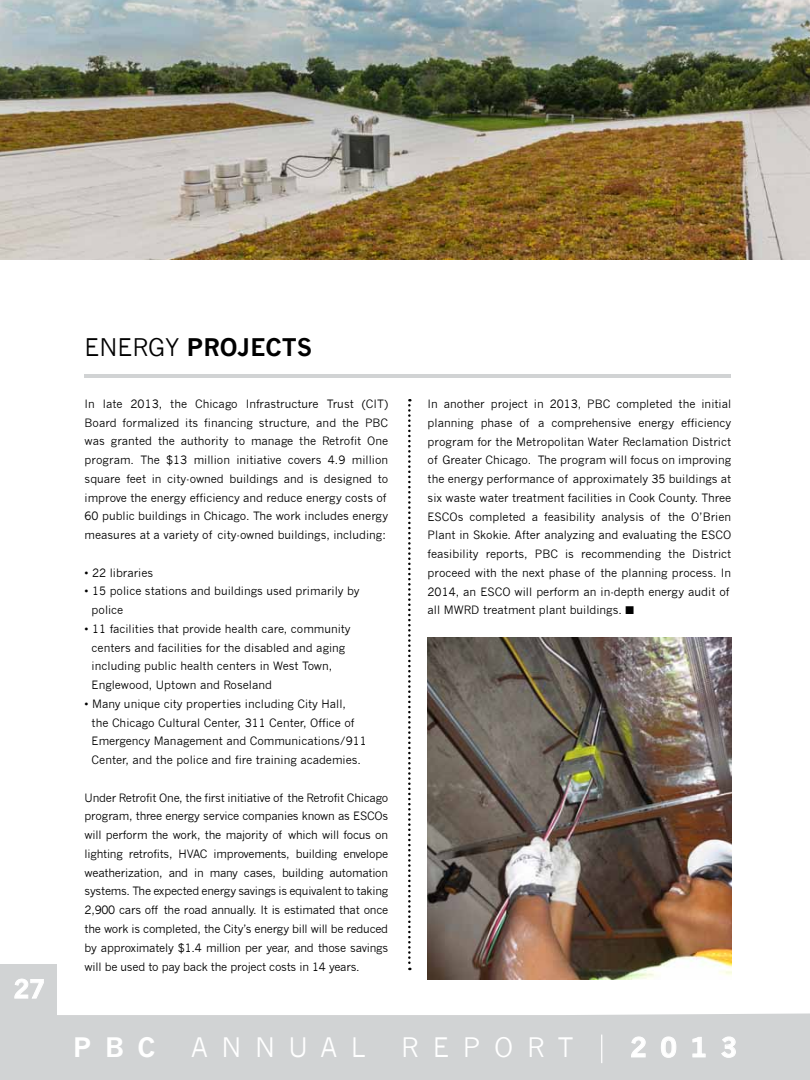
<style>
.page{position:relative;width:810px;height:1080px;background:#fff}
.page>*{position:absolute;margin:0;border:0;box-sizing:border-box;transform-origin:0 0}
.t1{font:26.25px "News Gothic";letter-spacing:.52em;color:#fff}
.t2{font:700 26.25px "News Gothic";letter-spacing:.52em;color:#fff}
.t3{font:700 25px "News Gothic";color:#fff}
.t4{font:700 23.75px "News Gothic";color:#000}
.t5{font:11.25px/18.8px "News Gothic";color:#000}
.s1{font-weight:400}
</style>
<div class="page">
<img style="left:0;top:0;width:810px;height:259px">
<div style="left:0;top:1013px;width:810px;height:67px;background:#d1d3d4"></div>
<hr style="left:85px;top:374px;width:646px;height:3px;background:#d1d3d4">
<svg style="left:631px;top:1037px;width:14px;height:20px"></svg>
<svg style="left:661px;top:1037px;width:15px;height:21px"></svg>
<svg style="left:693px;top:1037px;width:12px;height:20px"></svg>
<svg style="left:721px;top:1037px;width:15px;height:21px"></svg>
<svg style="left:601px;top:1035px;width:1px;height:28px"></svg>
<svg style="left:408px;top:399px;width:3px;height:571px"></svg>
<div style="left:0;top:964px;width:56px;height:57px;background:#d1d3d4"></div>
<svg style="left:15px;top:979px;width:29px;height:19px"></svg>
<img style="left:428px;top:637px;width:303px;height:342px">
<h2 class="t3" style="left:14px;top:974px;width:33px">27</h2>
<h3 class="t4" style="left:85px;top:333px;width:229px"><span class="s1">ENERGY</span> PROJECTS</h3>
<p class="t5" style="left:85px;top:394px;width:305px">In late 2013, the Chicago Infrastructure Trust (CIT)<br>Board formalized its financing structure, and the PBC was granted the authority to manage the Retrofit One program. The $13 million initiative covers 4.9 million square feet in city-owned buildings and is designed to improve the energy efficiency and reduce energy costs of 60 public buildings in Chicago. The work includes energy measures at a variety of city-owned buildings, including:</p>
<p class="t5" style="left:85px;top:563px;width:70px">• 22 libraries</p>
<p class="t5" style="left:92px;top:582px;width:269px;text-indent:-7px">• 15 police stations and buildings used primarily by police</p>
<p class="t5" style="left:92px;top:620px;width:261px;text-indent:-7px">• 11 facilities that provide health care, community centers and facilities for the disabled and aging including public health centers in West Town, Englewood, Uptown and Roseland</p>
<p class="t5" style="left:92px;top:695px;width:277px;text-indent:-7px">• Many unique city properties including City Hall,<br>the Chicago Cultural Center, 311 Center, Office of Emergency Management and Communications/911<br>Center, and the police and fire training academies.</p>
<p class="t5" style="left:85px;top:788px;width:305px;text-align:justify">Under Retrofit One, the first initiative of the Retrofit Chicago program, three energy service companies known as ESCOs will perform the work, the majority of which will focus on lighting retrofits, HVAC improvements, building envelope weatherization, and in many cases, building automation systems. The expected energy savings is equivalent to taking 2,900 cars off the road annually. It is estimated that once the work is completed, the City’s energy bill will be reduced by approximately $1.4 million per year, and those savings will be used to pay back the project costs in 14 years.</p>
<p class="t5" style="left:428px;top:395px;width:305px">In another project in 2013, PBC completed the initial planning phase of a comprehensive energy efficiency program for the Metropolitan Water Reclamation District of Greater Chicago. The program will focus on improving the energy performance of approximately 35 buildings at six waste water treatment facilities in Cook County. Three ESCOs completed a feasibility analysis of the O’Brien Plant in Skokie. After analyzing and evaluating the ESCO feasibility reports, PBC is recommending the District proceed with the next phase of the planning process. In 2014, an ESCO will perform an in-depth energy audit of all MWRD treatment plant buildings. ■</p>
<h1 class="t2" style="left:73px;top:1031px;width:84px">PBC</h1>
<h1 class="t1" style="left:191px;top:1032px;width:176px">ANNUAL</h1>
<h1 class="t1" style="left:401px;top:1032px;width:174px">REPORT</h1>
<h1 class="t2" style="left:630px;top:1031px;width:108px">2013</h1>
</div>
